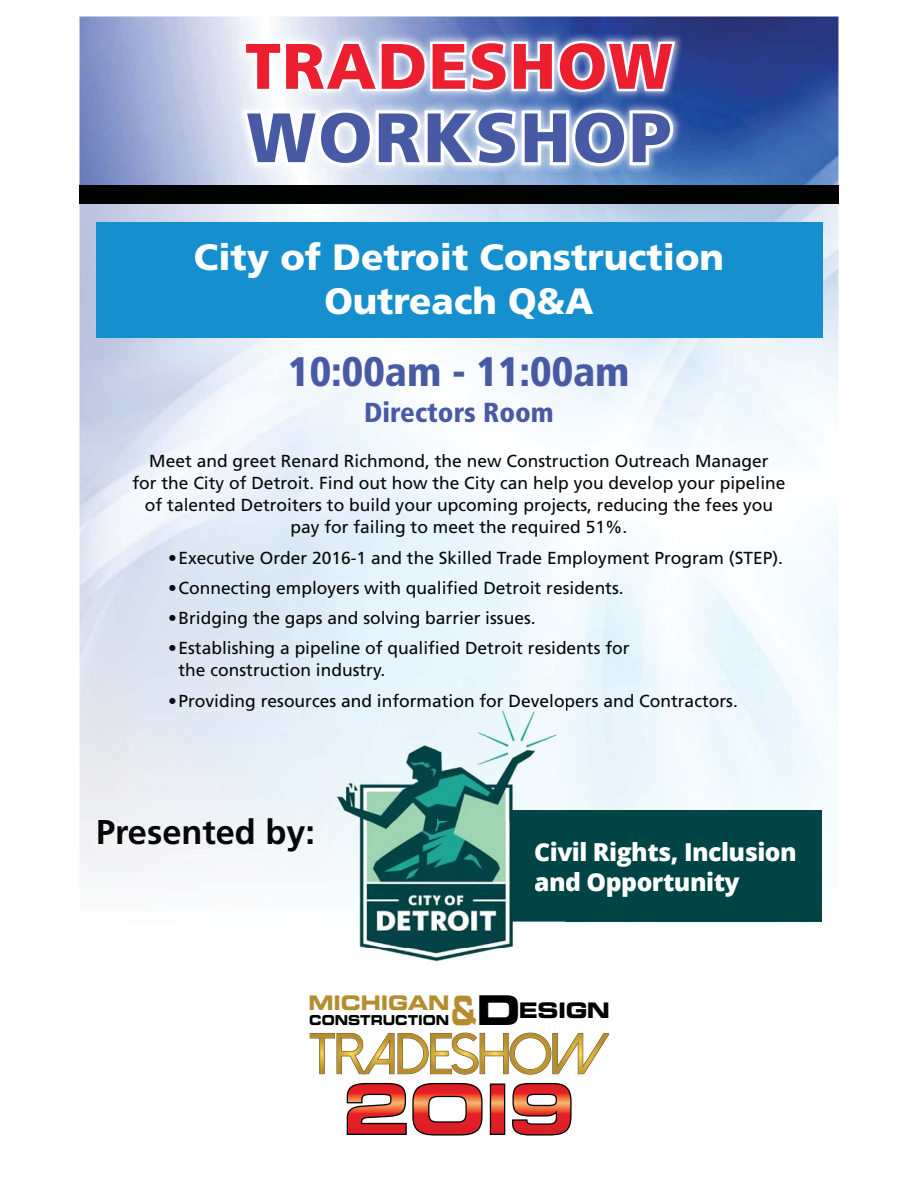
<style>
.page{position:relative;width:918px;height:1188px;background:#fff}
.page>*{position:absolute;margin:0;border:0;box-sizing:border-box;transform-origin:0 0}
.t1{font:900 69.6px "Frutiger";letter-spacing:.03em;color:#485aa3}
.t2{font:900 64.2px "Frutiger";letter-spacing:.02em;color:#ec1f30}
.t3{font:900 condensed 41.25px "Frutiger";color:#485aa3}
.t4{font:900 36.6px/44px "Frutiger";color:#fff;text-align:center}
.t5{font:700 34.35px "Frutiger";color:#040809}
.t6{font:900 condensed 27.45px "Frutiger";color:#485aa3}
.t7{font:800 24.75px/29.7px "Open Sans";letter-spacing:-.02em;color:#fff}
.t8{font:21.45px "Eurostile Bold Extended Two";letter-spacing:-.025em;color:#010202;scale:.95 1}
.t9{font:20.1px "Eurostile Bold Extended Two";letter-spacing:-.01em;color:#b58d2e;scale:.94 1}
.t10{font:17.4px/22px "Frutiger";color:#040809;text-align:center}
.t11{font:13.65px "Eurostile Bold Extended Two";color:#010202;scale:.86 1}
.s1{color:#010202}
.s2{font-size:40.2px;color:#b58d2e}
.s3{font-size:41.1px}
</style>
<div class="page">
<img style="left:93px;top:204px;width:631px;height:322px">
<img style="left:724px;top:204px;width:115px;height:606px">
<img style="left:517px;top:921px;width:293px;height:1px">
<img style="left:80px;top:16px;width:759px;height:169px">
<img style="left:235px;top:32px;width:448px;height:143px">
<svg style="left:241px;top:38px;width:316px;height:57px"></svg>
<div style="left:557px;top:41px;width:50px;height:51px;border:5px solid #fff;border-radius:50%"></div>
<div style="left:570px;top:50px;width:25px;height:33px;border:5px solid #fff;border-radius:50%"></div>
<svg style="left:603px;top:39px;width:75px;height:55px"></svg>
<svg style="left:239px;top:107px;width:85px;height:63px"></svg>
<div style="left:318px;top:110px;width:55px;height:56px;border:6px solid #fff;border-radius:50%"></div>
<div style="left:331px;top:119px;width:29px;height:38px;border:6px solid #fff;border-radius:50%"></div>
<svg style="left:372px;top:106px;width:200px;height:64px"></svg>
<div style="left:572px;top:110px;width:55px;height:56px;border:6px solid #fff;border-radius:50%"></div>
<div style="left:586px;top:119px;width:28px;height:38px;border:6px solid #fff;border-radius:50%"></div>
<svg style="left:626px;top:107px;width:50px;height:61px"></svg>
<div style="left:80px;top:185px;width:759px;height:19px;background:#010202"></div>
<svg style="left:310px;top:1033px;width:299px;height:42px"></svg>
<svg style="left:346px;top:1082px;width:226px;height:54px"></svg>
<div style="left:96px;top:223px;width:726px;height:115px;background:#168fce"></div>
<div style="left:511px;top:810px;width:311px;height:111px;background:#004445"></div>
<img style="left:371px;top:948px;width:131px;height:16px">
<img style="left:325px;top:700px;width:240px;height:121px">
<img style="left:325px;top:821px;width:192px;height:127px">
<img style="left:511px;top:810px;width:54px;height:111px">
<img style="left:536px;top:842px;width:29px;height:25px">
<img style="left:535px;top:871px;width:30px;height:25px">
<h2 class="t2" style="left:245px;top:41px;width:429px">TRADESHOW</h2>
<h1 class="t1" style="left:247px;top:110px;width:426px">WORKSHOP</h1>
<h3 class="t4" style="left:194px;top:238px;width:532px">City of Detroit Construction<br>Outreach Q&amp;A</h3>
<h3 class="t3" style="left:288px;top:355px;width:343px">10:00am - 11:00am</h3>
<h3 class="t6" style="left:364px;top:402px;width:191px">Directors Room</h3>
<p class="t10" style="left:132px;top:452px;width:655px">Meet and greet Renard Richmond, the new Construction Outreach Manager<br>for the City of Detroit. Find out how the City can help you develop your pipeline of talented Detroiters to build your upcoming projects, reducing the fees you pay for failing to meet the required 51%.</p>
<p class="t10" style="left:168px;top:548px;width:616px">• Executive Order 2016-1 and the Skilled Trade Employment Program (STEP).</p>
<p class="t10" style="left:168px;top:578px;width:457px">• Connecting employers with qualified Detroit residents.</p>
<p class="t10" style="left:168px;top:608px;width:369px">• Bridging the gaps and solving barrier issues.</p>
<p class="t10" style="left:179px;top:639px;width:453px;text-align:left;text-indent:-10px">• Establishing a pipeline of qualified Detroit residents for the construction industry.</p>
<p class="t10" style="left:168px;top:691px;width:571px">• Providing resourc<span class="s1">es and information for Develo</span>pers and Contractors.</p>
<h3 class="t5" style="left:96px;top:819px;width:221px">Presented by:</h3>
<h3 class="t7" style="left:534px;top:836px;width:264px">Civil Rights, Inclusion and Opportunity</h3>
<p class="t9" style="left:309px;top:996px;width:152px">MICHIGAN</p>
<p class="t11" style="left:309px;top:1016px;width:164px">CONSTRUCTION</p>
<p class="t8" style="left:451px;top:1003px;width:169px"><span class="s2">&amp;</span><span class="s3">D</span>ESIGN</p>
</div>
